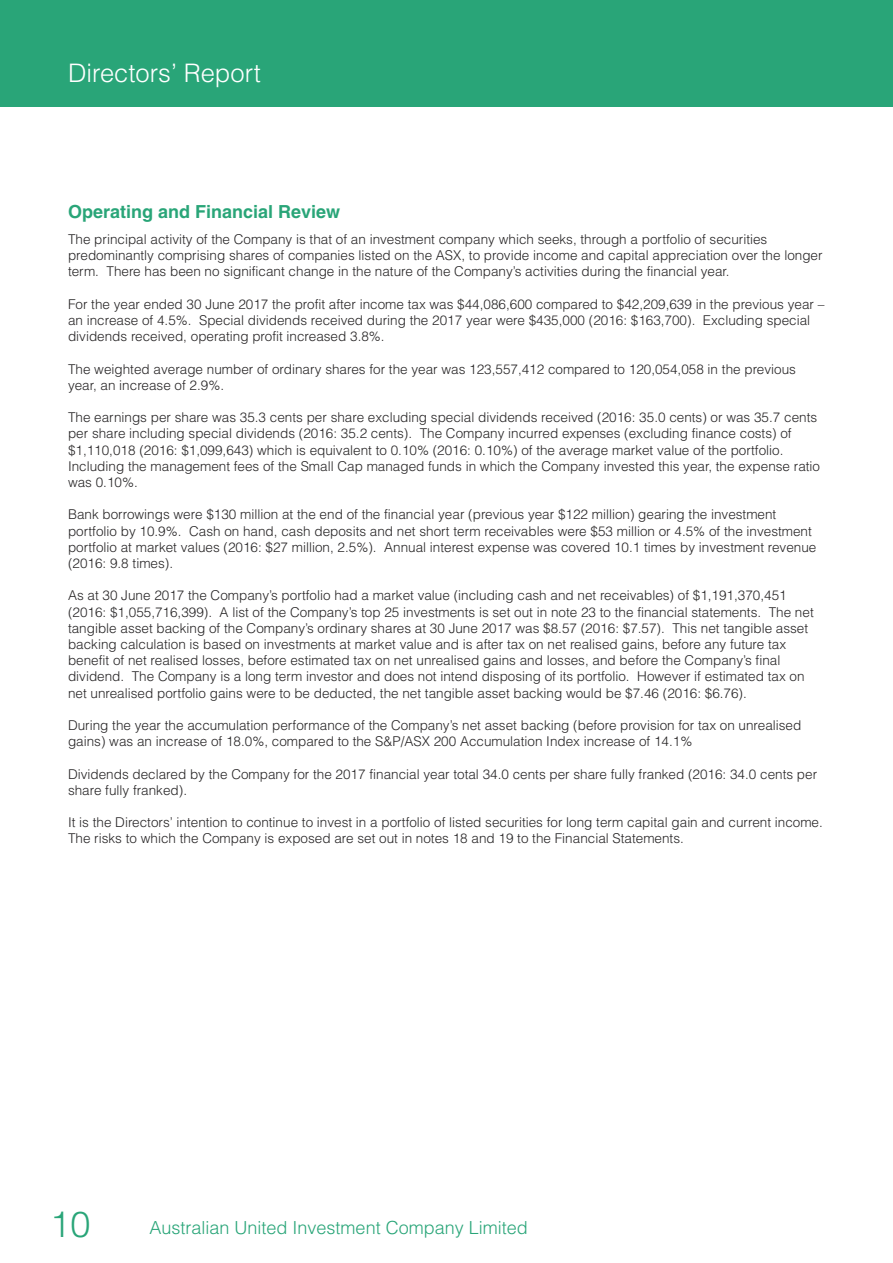
<style>
.page{position:relative;width:893px;height:1263px;background:#fff}
.page>*{position:absolute;margin:0;border:0;box-sizing:border-box;transform-origin:0 0}
.t1{font:300 36px "Helvetica";color:#29a578}
.t2{font:300 25.5px "Helvetica";color:#fff}
.t3{font:300 18px "Helvetica";color:#29a578}
.t4{font:700 18px "Helvetica";color:#29a578}
.t5{font:300 13.5px/16.2px "Helvetica";color:#272526}
</style>
<div class="page">
<div style="left:0;top:0;width:893px;height:106px;background:#29a578"></div>
<h2 class="t2" style="left:68px;top:64px;width:194px">Directors’ Report</h2>
<h3 class="t4" style="left:68px;top:201px;width:274px">Operating and Financial Review</h3>
<p class="t5" style="left:68px;top:232px;width:756px">The principal activity of the Company is that of an investment company which seeks, through a portfolio of securities predominantly comprising shares of companies listed on the ASX, to provide income and capital appreciation over the longer term. There has been no significant change in the nature of the Company’s activities during the financial year.</p>
<p class="t5" style="left:68px;top:297px;width:758px">For the year ended 30 June 2017 the profit after income tax was $44,086,600 compared to $42,209,639 in the previous year – an increase of 4.5%. Special dividends received during the 2017 year were $435,000 (2016: $163,700). Excluding special dividends received, operating profit increased 3.8%.</p>
<p class="t5" style="left:68px;top:362px;width:729px">The weighted average number of ordinary shares for the year was 123,557,412 compared to 120,054,058 in the previous year, an increase of 2.9%.</p>
<p class="t5" style="left:68px;top:411px;width:754px">The earnings per share was 35.3 cents per share excluding special dividends received (2016: 35.0 cents) or was 35.7 cents per share including special dividends (2016: 35.2 cents). The Company incurred expenses (excluding finance costs) of $1,110,018 (2016: $1,099,643) which is equivalent to 0.10% (2016: 0.10%) of the average market value of the portfolio.<br>Including the management fees of the Small Cap managed funds in which the Company invested this year, the expense ratio was 0.10%.</p>
<p class="t5" style="left:68px;top:508px;width:750px">Bank borrowings were $130 million at the end of the financial year (previous year $122 million) gearing the investment portfolio by 10.9%. Cash on hand, cash deposits and net short term receivables were $53 million or 4.5% of the investment portfolio at market values (2016: $27 million, 2.5%). Annual interest expense was covered 10.1 times by investment revenue (2016: 9.8 times).</p>
<p class="t5" style="left:68px;top:589px;width:747px">As at 30 June 2017 the Company’s portfolio had a market value (including cash and net receivables) of $1,191,370,451 (2016: $1,055,716,399). A list of the Company’s top 25 investments is set out in note 23 to the financial statements. The net tangible asset backing of the Company’s ordinary shares at 30 June 2017 was $8.57 (2016: $7.57). This net tangible asset backing calculation is based on investments at market value and is after tax on net realised gains, before any future tax benefit of net realised losses, before estimated tax on net unrealised gains and losses, and before the Company’s final dividend. The Company is a long term investor and does not intend disposing of its portfolio. However if estimated tax on net unrealised portfolio gains were to be deducted, the net tangible asset backing would be $7.46 (2016: $6.76).</p>
<p class="t5" style="left:68px;top:718px;width:735px">During the year the accumulation performance of the Company’s net asset backing (before provision for tax on unrealised gains) was an increase of 18.0%, compared to the S&amp;P/ASX 200 Accumulation Index increase of 14.1%</p>
<p class="t5" style="left:68px;top:767px;width:751px">Dividends declared by the Company for the 2017 financial year total 34.0 cents per share fully franked (2016: 34.0 cents per share fully franked).</p>
<p class="t5" style="left:68px;top:816px;width:756px">It is the Directors’ intention to continue to invest in a portfolio of listed securities for long term capital gain and current income.<br>The risks to which the Company is exposed are set out in notes 18 and 19 to the Financial Statements.</p>
<h1 class="t1" style="left:50px;top:1211px;width:42px">10</h1>
<h3 class="t3" style="left:150px;top:1221px;width:380px">Australian United Investment Company Limited</h3>
</div>
